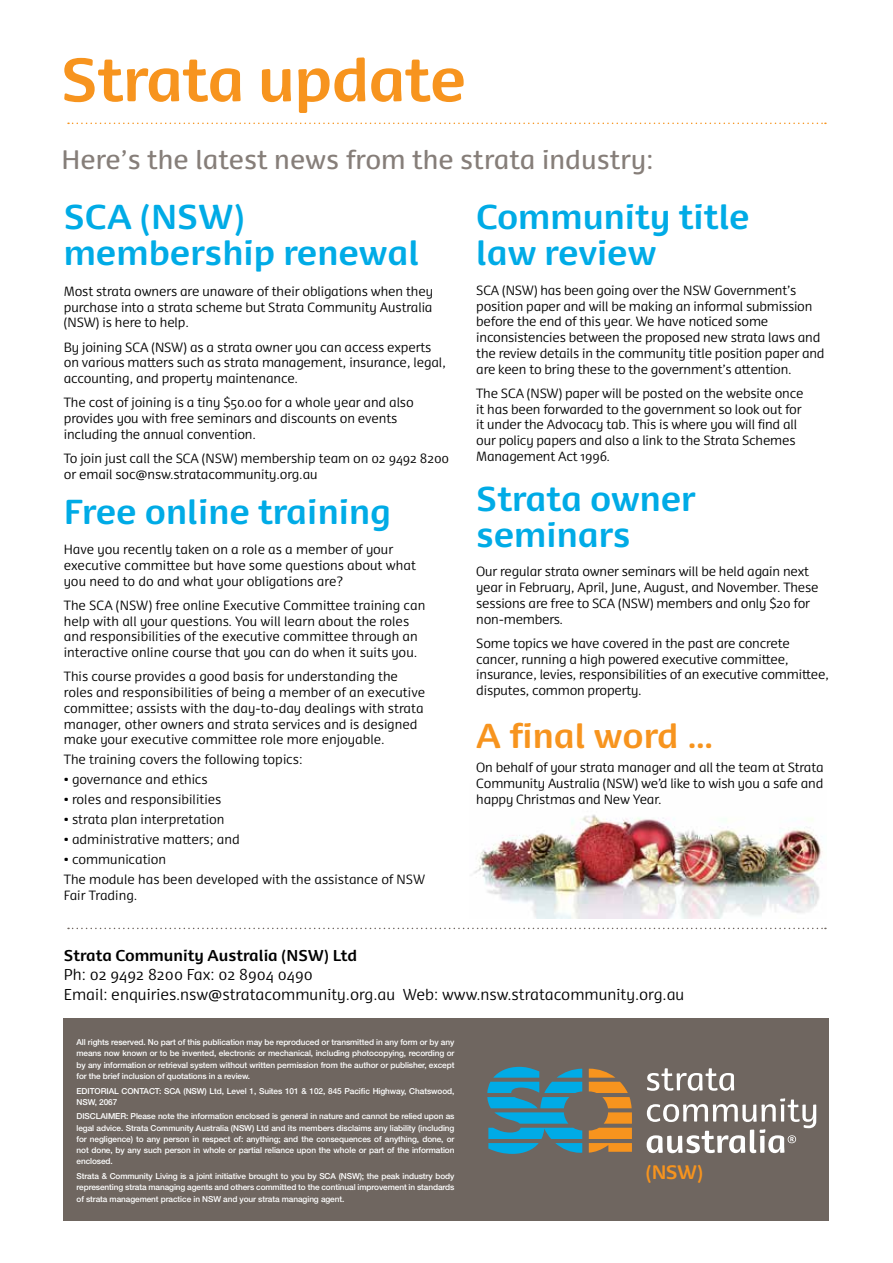
<style>
.page{position:relative;width:893px;height:1263px;background:#fff}
.page>*{position:absolute;margin:0;border:0;box-sizing:border-box;transform-origin:0 0}
.t1{font:700 58.5px "Dancer Pro";letter-spacing:-.015em;color:#f7941e}
.t2{font:700 33px/36px "Dancer Pro";color:#00abe6}
.t3{font:700 33px "Dancer Pro";color:#f7941e}
.t4{font:25.5px "Dancer Pro";color:#867e79}
.t5{font:700 18.6px "Dancer Pro";color:#f7941e}
.t6{font:300 15px/19.5px "Dancer Pro";color:#000}
.t7{font:700 15px "Dancer Pro";color:#000}
.t8{font:300 12.75px/15.8px "Dancer Pro";letter-spacing:-.01em;color:#000}
.t9{font:500 8.25px/11.2px "Helvetica Neue";letter-spacing:-.01em;color:#fff;text-align:justify}
</style>
<div class="page">
<img style="left:474px;top:814px;width:349px;height:104px">
<div style="left:64px;top:1017px;width:765px;height:203px;background:#6f6660"></div>
<svg style="left:68px;top:123px;width:758px;height:1px"></svg>
<svg style="left:68px;top:928px;width:758px;height:1px"></svg>
<svg style="left:589px;top:1069px;width:43px;height:83px"></svg>
<svg style="left:487px;top:1067px;width:95px;height:87px"></svg>
<svg style="left:647px;top:1068px;width:87px;height:23px"></svg>
<svg style="left:647px;top:1098px;width:169px;height:55px"></svg>
<h1 class="t1" style="left:61px;top:37px;width:407px">Strata update</h1>
<h3 class="t4" style="left:62px;top:141px;width:594px">Here’s the latest news from the strata industry:</h3>
<h2 class="t2" style="left:476px;top:197px;width:275px">Community title law review</h2>
<h2 class="t2" style="left:64px;top:197px;width:357px">SCA (NSW) membership renewal</h2>
<p class="t8" style="left:64px;top:283px;width:371px;text-align:justify">Most strata owners are unaware of their obligations when they purchase into a strata scheme but Strata Community Australia (NSW) is here to help.</p>
<p class="t8" style="left:64px;top:338px;width:384px">By joining SCA (NSW) as a strata owner you can access experts on various matters such as strata management, insurance, legal, accounting, and property maintenance.</p>
<p class="t8" style="left:64px;top:394px;width:351px">The cost of joining is a tiny $50.00 for a whole year and also provides you with free seminars and discounts on events including the annual convention.</p>
<p class="t8" style="left:64px;top:450px;width:387px">To join just call the SCA (NSW) membership team on 02 9492 8200 or email soc@nsw.stratacommunity.org.au</p>
<h2 class="t2" style="left:64px;top:493px;width:329px">Free online training</h2>
<p class="t8" style="left:64px;top:541px;width:354px">Have you recently taken on a role as a member of your executive committee but have some questions about what you need to do and what your obligations are?</p>
<p class="t8" style="left:64px;top:597px;width:363px">The SCA (NSW) free online Executive Committee training can help with all your questions. You will learn about the roles and responsibilities of the executive committee through an interactive online course that you can do when it suits you.</p>
<p class="t8" style="left:64px;top:668px;width:363px">This course provides a good basis for understanding the roles and responsibilities of being a member of an executive committee; assists with the day-to-day dealings with strata manager, other owners and strata services and is designed make your executive committee role more enjoyable.</p>
<p class="t8" style="left:64px;top:751px;width:240px">The training covers the following topics:</p>
<p class="t8" style="left:64px;top:771px;width:145px">• governance and ethics</p>
<p class="t8" style="left:64px;top:791px;width:159px">• roles and responsibilities</p>
<p class="t8" style="left:64px;top:811px;width:162px">• strata plan interpretation</p>
<p class="t8" style="left:64px;top:831px;width:177px">• administrative matters; and</p>
<p class="t8" style="left:64px;top:849px;width:363px;line-height:20px">• communication<br>The module has been developed with the assistance of NSW</p>
<p class="t8" style="left:64px;top:887px;width:75px">Fair Trading.</p>
<p class="t8" style="left:476px;top:282px;width:350px">SCA (NSW) has been going over the NSW Government’s position paper and will be making an informal submission before the end of this year. We have noticed some inconsistencies between the proposed new strata laws and the review details in the community title position paper and are keen to bring these to the government’s attention.</p>
<p class="t8" style="left:476px;top:385px;width:329px">The SCA (NSW) paper will be posted on the website once it has been forwarded to the government so look out for it under the Advocacy tab. This is where you will find all our policy papers and also a link to the Strata Schemes Management Act 1996.</p>
<h2 class="t2" style="left:476px;top:479px;width:221px">Strata owner seminars</h2>
<p class="t8" style="left:476px;top:563px;width:344px">Our regular strata owner seminars will be held again next year in February, April, June, August, and November. These sessions are free to SCA (NSW) members and only $20 for non-members.</p>
<p class="t8" style="left:476px;top:635px;width:354px">Some topics we have covered in the past are concrete cancer, running a high powered executive committee, insurance, levies, responsibilities of an executive committee, disputes, common property.</p>
<h2 class="t3" style="left:476px;top:712px;width:239px">A final word …</h2>
<p class="t8" style="left:476px;top:759px;width:349px;text-align:justify">On behalf of your strata manager and all the team at Strata Community Australia (NSW) we’d like to wish you a safe and happy Christmas and New Year.</p>
<p class="t7" style="left:64px;top:944px;width:295px">Strata Community Australia (NSW) Ltd</p>
<p class="t6" style="left:64px;top:964px;width:622px">Ph: 02 9492 8200 Fax: 02 8904 0490<br>Email: enquiries.nsw@stratacommunity.org.au Web: www.nsw.stratacommunity.org.au</p>
<p class="t9" style="left:77px;top:1036px;width:379px">All rights reserved. No part of this publication may be reproduced or transmitted in any form or by any means now known or to be invented, electronic or mechanical, including photocopying, recording or by any information or retrieval system without written permission from the author or publisher, except for the brief inclusion of quotations in a review.</p>
<p class="t9" style="left:77px;top:1085px;width:379px">EDITORIAL CONTACT: SCA (NSW) Ltd, Level 1, Suites 101 &amp; 102, 845 Pacific Highway, Chatswood,<br>NSW, 2067</p>
<p class="t9" style="left:77px;top:1111px;width:379px">DISCLAIMER: Please note the information enclosed is general in nature and cannot be relied upon as legal advice. Strata Community Australia (NSW) Ltd and its members disclaims any liability (including for negligence) to any person in respect of: anything; and the consequences of anything, done, or not done, by any such person in whole or partial reliance upon the whole or part of the information enclosed.</p>
<p class="t9" style="left:77px;top:1170px;width:379px">Strata &amp; Community Living is a joint initiative brought to you by SCA (NSW); the peak industry body representing strata managing agents and others committed to the continual improvement in standards of strata management practice in NSW and your strata managing agent.</p>
<h3 class="t5" style="left:646px;top:1159px;width:59px">(NSW)</h3>
</div>
